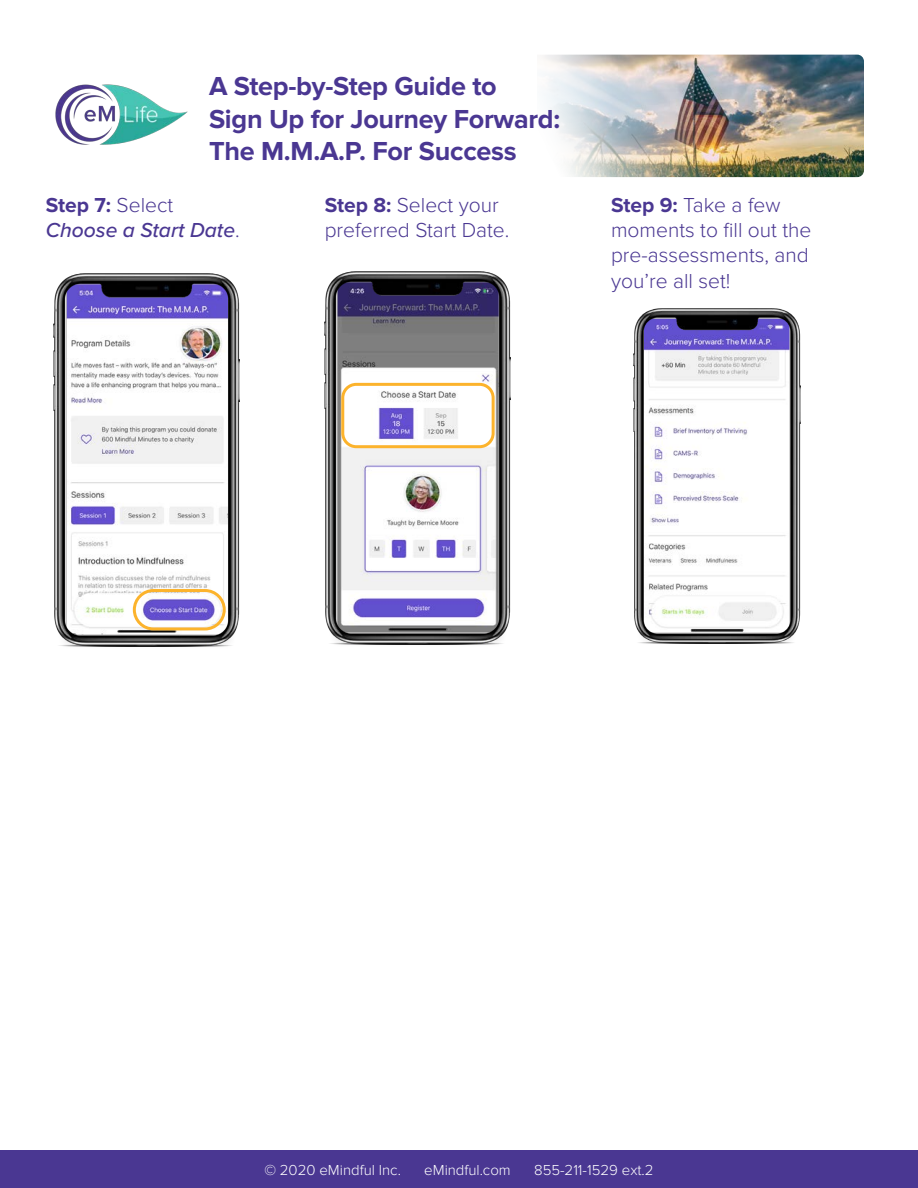
<style>
.page{position:relative;width:918px;height:1188px;background:#fff}
.page>*{position:absolute;margin:0;border:0;box-sizing:border-box;transform-origin:0 0}
.t1{font:700 27px/32.4px "Proxima Nova";letter-spacing:-.01em;color:#4a3792}
.t2{font:300 21px/25.2px "Proxima Nova";color:#4a3792}
.t3{font:italic 500 21px/25.2px "Proxima Nova";color:#4a3792}
.t4{font:300 15px "Proxima Nova";color:#fff}
.s1{font-weight:700;font-style:normal}
.s2{font-weight:300;font-style:normal}
.s3{font-weight:700}
</style>
<div class="page">
<img style="left:54px;top:273px;width:186px;height:373px">
<div style="left:133px;top:589px;width:93px;height:41px;border:3px solid #fcb32c;border-radius:19px"></div>
<img style="left:325px;top:271px;width:186px;height:373px">
<img style="left:633px;top:309px;width:167px;height:334px">
<div style="left:341px;top:383px;width:154px;height:65px;border:3px solid #fcb32c;border-radius:14px"></div>
<div style="left:0;top:1150px;width:918px;height:38px;background:#4a3792"></div>
<img style="left:544px;top:55px;width:320px;height:122px">
<img style="left:55px;top:84px;width:133px;height:61px">
<p class="t1" style="left:209px;top:71px;width:289px">A Step-by-Step Guide to</p>
<p class="t1" style="left:209px;top:103px;width:353px">Sign Up for Journey Forward:<br>The M.M.A.P. For Success</p>
<p class="t3" style="left:46px;top:192px;width:195px"><span class="s1">Step 7:</span> <span class="s2">Select<br></span>Choose a Start Date<span class="s2">.</span></p>
<p class="t2" style="left:325px;top:193px;width:186px"><span class="s3">Step 8:</span> Select your preferred Start Date.</p>
<p class="t2" style="left:611px;top:193px;width:202px"><span class="s3">Step 9:</span> Take a few moments to fill out the pre-assessments, and you’re all set!</p>
<p class="t4" style="left:264px;top:1161px;width:138px">© 2020 eMindful Inc.</p>
<p class="t4" style="left:424px;top:1161px;width:88px">eMindful.com</p>
<p class="t4" style="left:534px;top:1161px;width:121px">855-211-1529 ext.2</p>
</div>
